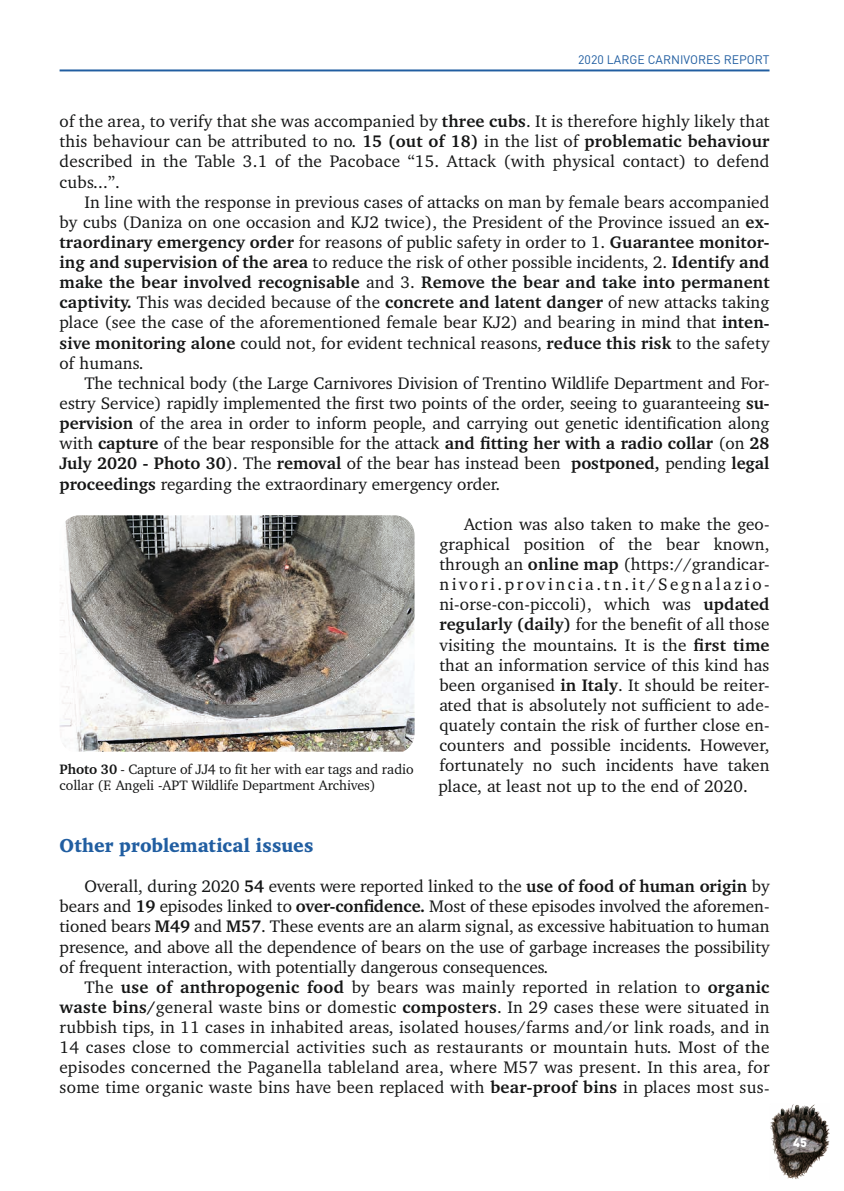
<style>
.page{position:relative;width:844px;height:1191px;background:#fff}
.page>*{position:absolute;margin:0;border:0;box-sizing:border-box;transform-origin:0 0}
.t1{font:900 19.25px "Charter BT Pro";letter-spacing:.005em;color:#215ea1;scale:.93 1}
.t2{font:17.15px/20.1px "Charter BT Pro";letter-spacing:.01em;color:#151616;text-align:justify}
.t3{font:14px/16.8px "Charter BT Pro";color:#151616}
.t4{font:12.25px "DIN Pro";color:#215ea1}
.t5{font:900 12.25px "DIN";color:#fff}
.s1{font-weight:700}
</style>
<div class="page">
<hr style="left:60px;top:69px;width:709px;height:2px;background:#215ea1">
<img style="left:60px;top:515px;width:354px;height:236px">
<img style="left:770px;top:1104px;width:59px;height:75px">
<p class="t4" style="left:578px;top:51px;width:193px">2020 LARGE CARNIVORES REPORT</p>
<p class="t2" style="left:60px;top:111px;width:711px">of the area, to verify that she was accompanied by <span class="s1">three cubs</span>. It is therefore highly likely that this behaviour can be attributed to no. <span class="s1">15 (out of 18)</span> in the list of <span class="s1">problematic behaviour </span>described in the Table 3.1 of the Pacobace “15. Attack (with physical contact) to defend cubs...”.</p>
<p class="t2" style="left:60px;top:192px;width:711px;text-indent:25px">In line with the response in previous cases of attacks on man by female bears accompanied by cubs (Daniza on one occasion and KJ2 twice), the President of the Province issued an <span class="s1">ex&shy;traordinary emergency order</span> for reasons of public safety in order to 1. <span class="s1">Guarantee monitor&shy;ing and supervision of the area</span> to reduce the risk of other possible incidents, 2. <span class="s1">Identify and make the bear involved recognisable</span> and 3. <span class="s1">Remove the bear and take into permanent captivity.</span> This was decided because of the <span class="s1">concrete and latent danger</span> of new attacks taking place (see the case of the aforementioned female bear KJ2) and bearing in mind that <span class="s1">inten&shy;sive monitoring alone</span> could not, for evident technical reasons, <span class="s1">reduce this risk</span> to the safety of humans.</p>
<p class="t2" style="left:60px;top:373px;width:711px;text-indent:25px">The technical body (the Large Carnivores Division of Trentino Wildlife Department and For&shy;estry Service) rapidly implemented the first two points of the order, seeing to guaranteeing <span class="s1">su&shy;pervision</span> of the area in order to inform people, and carrying out genetic identification along with <span class="s1">capture</span> of the bear responsible for the attack <span class="s1">and fitting her with a radio collar</span> (on <span class="s1">28<br>July 2020 - Photo 30</span>). The <span class="s1">removal</span> of the bear has instead been <span class="s1">postponed,</span> pending <span class="s1">legal proceedings</span> regarding the extraordinary emergency order.</p>
<p class="t2" style="left:438px;top:514px;width:332px;text-indent:26px">Action was also taken to make the geo&shy;graphical position of the bear known, through an <span class="s1">online map</span> (https://grandicar&shy;nivori.provincia.tn.it/Segnalazio&shy;ni-orse-con-piccoli), which was <span class="s1">updated regularly (daily)</span> for the benefit of all those visiting the mountains. It is the <span class="s1">first time </span>that an information service of this kind has been organised <span class="s1">in Italy</span>. It should be reiter&shy;ated that is absolutely not sufficient to ade&shy;quately contain the risk of further close en&shy;counters and possible incidents. However, fortunately no such incidents have taken place, at least not up to the end of 2020.</p>
<p class="t3" style="left:60px;top:760px;width:355px"><span class="s1">Photo 30</span> - Capture of JJ4 to fit her with ear tags and radio collar (F. Angeli -APT Wildlife Department Archives)</p>
<p class="t1" style="left:60px;top:833px;width:274px">Other problematical issues</p>
<p class="t2" style="left:60px;top:876px;width:711px;text-indent:25px">Overall, during 2020 <span class="s1">54</span> events were reported linked to the <span class="s1">use of food of human origin</span> by bears and <span class="s1">19</span> episodes linked to <span class="s1">over-confidence.</span> Most of these episodes involved the aforemen&shy;tioned bears <span class="s1">M49</span> and <span class="s1">M57</span>. These events are an alarm signal, as excessive habituation to human presence, and above all the dependence of bears on the use of garbage increases the possibility of frequent interaction, with potentially dangerous consequences.</p>
<p class="t2" style="left:60px;top:976px;width:711px;text-indent:25px">The <span class="s1">use of anthropogenic food</span> by bears was mainly reported in relation to <span class="s1">organic waste bins/</span>general waste bins or domestic <span class="s1">composters</span>. In 29 cases these were situated in rubbish tips, in 11 cases in inhabited areas, isolated houses/farms and/or link roads, and in 14 cases close to commercial activities such as restaurants or mountain huts. Most of the episodes concerned the Paganella tableland area, where M57 was present. In this area, for some time organic waste bins have been replaced with <span class="s1">bear-proof bins</span> in places most sus-</p>
<p class="t5" style="left:793px;top:1134px;width:15px">45</p>
</div>
